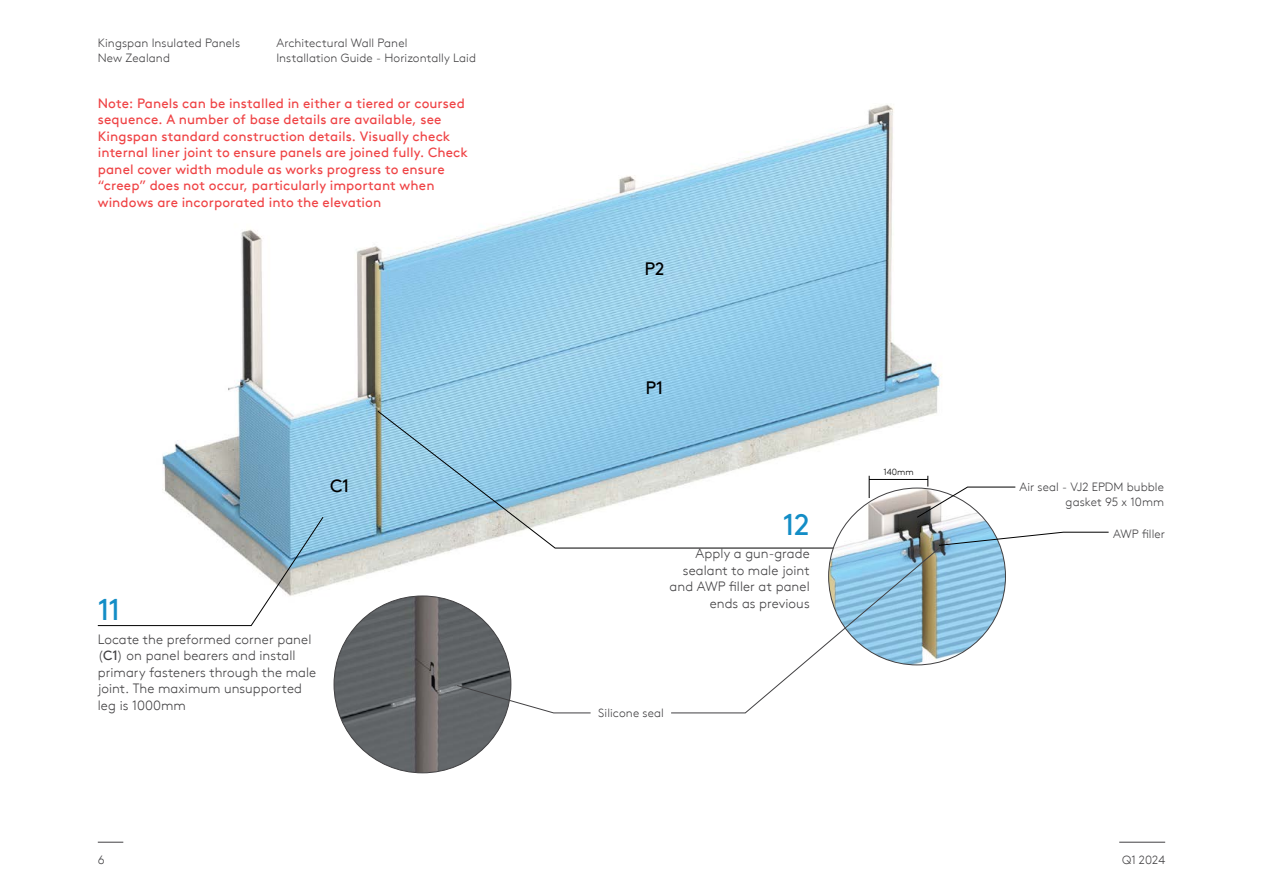
<style>
.page{position:relative;width:1263px;height:893px;background:#fff}
.page>*{position:absolute;margin:0;border:0;box-sizing:border-box;transform-origin:0 0}
.t1{font:30px "Kingspan Brown TT";color:#138dc6}
.t2{font:18px "Kingspan Brown TT";color:#000}
.t3{font:13.5px/16.5px "Kingspan Brown TT";letter-spacing:.005em;color:#ef4345}
.t4{font:300 13.5px/16.5px "Kingspan Brown TT";letter-spacing:.005em;color:#414042}
.t5{font:300 12px/15px "Kingspan Brown TT";letter-spacing:.005em;color:#414042}
.t6{font:300 9px "Kingspan Brown TT";color:#000}
.s1{font-weight:400}
</style>
<div class="page">
<svg style="left:98px;top:842px;width:25px;height:1px"></svg>
<hr style="left:1119px;top:842px;width:46px;height:1px;background:#414042">
<img style="left:162px;top:104px;width:780px;height:507px">
<svg style="left:97px;top:517px;width:227px;height:109px"></svg>
<svg style="left:377px;top:411px;width:557px;height:137px"></svg>
<img style="left:829px;top:488px;width:176px;height:177px;border-radius:88px">
<svg style="left:869px;top:476px;width:1px;height:22px"></svg>
<hr style="left:869px;top:479px;width:59px;height:1px;background:#000">
<svg style="left:916px;top:476px;width:100px;height:42px"></svg>
<svg style="left:671px;top:532px;width:438px;height:181px"></svg>
<img style="left:334px;top:596px;width:177px;height:177px;border-radius:88px">
<svg style="left:457px;top:685px;width:134px;height:28px"></svg>
<p class="t5" style="left:98px;top:35px;width:144px">Kingspan Insulated Panels<br>New Zealand</p>
<p class="t5" style="left:276px;top:35px;width:201px">Architectural Wall Panel<br>Installation Guide - Horizontally Laid</p>
<p class="t3" style="left:98px;top:94px;width:372px">Note: Panels can be installed in either a tiered or coursed sequence. A number of base details are available, see Kingspan standard construction details. Visually check internal liner joint to ensure panels are joined fully. Check panel cover width module as works progress to ensure “creep” does not occur, particularly important when windows are incorporated into the elevation</p>
<h2 class="t2" style="left:330px;top:472px;width:21px">C1</h2>
<h1 class="t1" style="left:98px;top:587px;width:24px">11</h1>
<p class="t4" style="left:98px;top:630px;width:220px">Locate the preformed corner panel (<span class="s1">C1</span>) on panel bearers and install primary fasteners through the male joint. The maximum unsupported leg is 1000mm</p>
<h2 class="t2" style="left:644px;top:255px;width:22px">P2</h2>
<h2 class="t2" style="left:645px;top:374px;width:20px">P1</h2>
<h1 class="t1" style="left:783px;top:502px;width:28px">12</h1>
<p class="t4" style="left:670px;top:544px;width:142px;text-align:right">Apply a gun-grade sealant to male joint and AWP filler at panel ends as previous</p>
<p class="t5" style="left:598px;top:704px;width:67px">Silicone seal</p>
<p class="t6" style="left:883px;top:466px;width:32px">140mm</p>
<p class="t5" style="left:1019px;top:479px;width:146px;text-align:right">Air seal - VJ2 EPDM bubble gasket 95 x 10mm</p>
<p class="t5" style="left:1113px;top:525px;width:53px">AWP filler</p>
<p class="t5" style="left:98px;top:851px;width:8px">6</p>
<p class="t5" style="left:1122px;top:851px;width:44px">Q1 2024</p>
</div>
